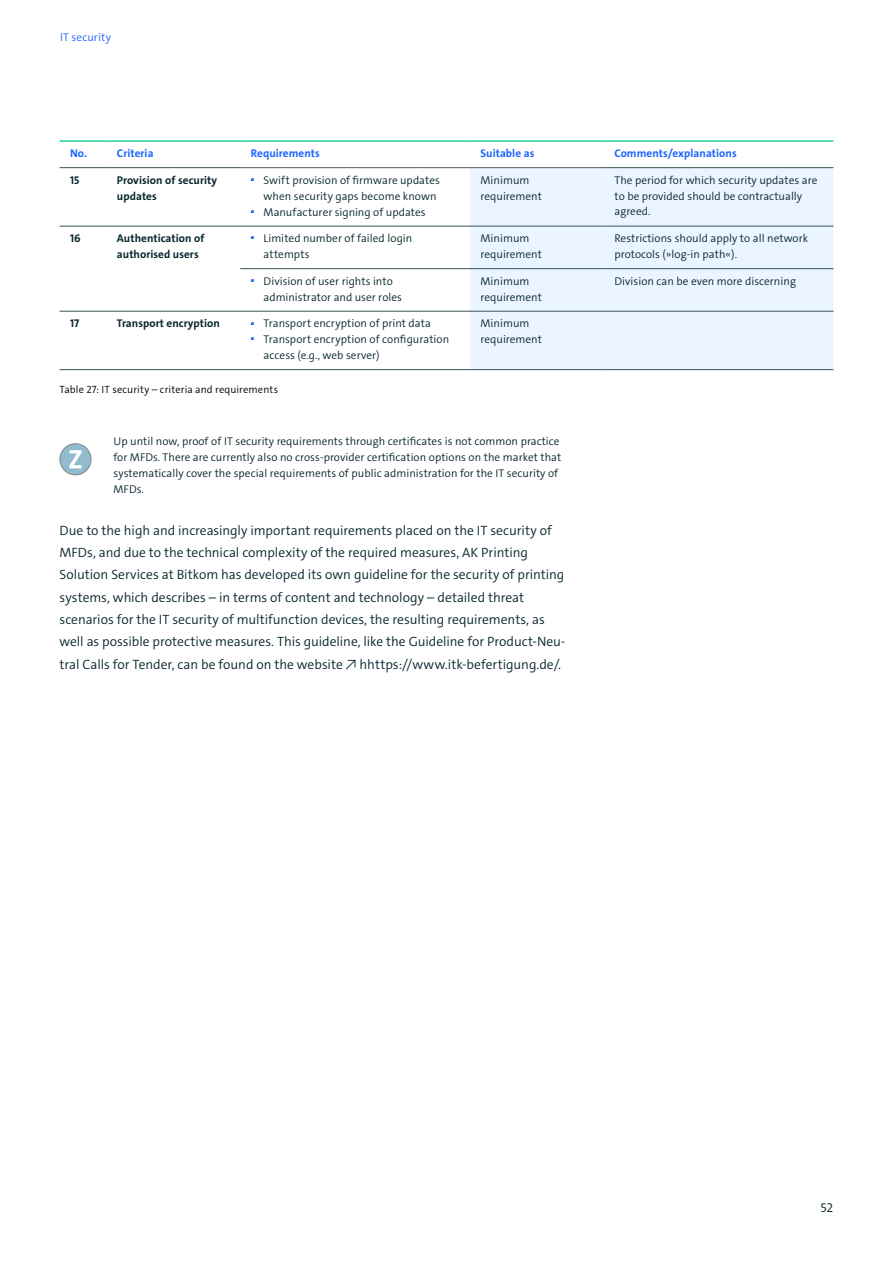
<style>
.page{position:relative;width:893px;height:1263px;background:#fff}
.page>*{position:absolute;margin:0;border:0;box-sizing:border-box;transform-origin:0 0}
.t1{font:300 13.5px/22.4px "The Sans C4 s";color:#07262d}
.t2{font:300 11.25px/15.9px "The Sans C4 s";letter-spacing:.005em;color:#07262d}
.t3{font:700 11.25px/15.9px "The Sans C4 s";letter-spacing:.005em;color:#07262d}
.t4{font:700 11.25px "The Sans C4 s";letter-spacing:.005em;color:#1964ff}
.t5{font:300 11.25px "The Sans C4 s";letter-spacing:.015em;color:#1964ff}
.t6{font:300 10.5px "The Sans C4 s";letter-spacing:.01em;color:#000}
.t7{font:300 4.2px "The Sans C4 s";color:#1964ff}
</style>
<div class="page">
<svg style="left:60px;top:168px;width:410px;height:143px"></svg>
<div style="left:470px;top:168px;width:363px;height:201px;background:#ebf5ff"></div>
<hr style="left:60px;top:226px;width:46px;height:1px;background:#395157">
<hr style="left:106px;top:226px;width:134px;height:1px;background:#395157">
<hr style="left:240px;top:226px;width:230px;height:1px;background:#395157">
<hr style="left:470px;top:226px;width:134px;height:1px;background:#395157">
<hr style="left:604px;top:226px;width:229px;height:1px;background:#395157">
<hr style="left:240px;top:268px;width:230px;height:1px;background:#395157">
<hr style="left:470px;top:268px;width:134px;height:1px;background:#395157">
<hr style="left:604px;top:268px;width:229px;height:1px;background:#395157">
<hr style="left:106px;top:311px;width:134px;height:1px;background:#395157">
<hr style="left:240px;top:311px;width:230px;height:1px;background:#395157">
<hr style="left:470px;top:311px;width:134px;height:1px;background:#395157">
<hr style="left:604px;top:311px;width:229px;height:1px;background:#395157">
<hr style="left:60px;top:369px;width:46px;height:1px;background:#395157">
<hr style="left:106px;top:369px;width:134px;height:1px;background:#395157">
<hr style="left:240px;top:369px;width:230px;height:1px;background:#395157">
<hr style="left:470px;top:369px;width:134px;height:1px;background:#395157">
<hr style="left:604px;top:369px;width:229px;height:1px;background:#395157">
<hr style="left:60px;top:140px;width:46px;height:2px;background:#28d296">
<hr style="left:106px;top:140px;width:134px;height:2px;background:#28d296">
<hr style="left:240px;top:140px;width:230px;height:2px;background:#28d296">
<hr style="left:470px;top:140px;width:134px;height:2px;background:#28d296">
<hr style="left:604px;top:140px;width:229px;height:2px;background:#28d296">
<hr style="left:60px;top:311px;width:46px;height:1px;background:#395157">
<hr style="left:60px;top:167px;width:46px;height:1px;background:#395157">
<hr style="left:106px;top:167px;width:134px;height:1px;background:#395157">
<hr style="left:604px;top:167px;width:229px;height:1px;background:#395157">
<hr style="left:240px;top:167px;width:230px;height:1px;background:#565655">
<hr style="left:470px;top:167px;width:134px;height:1px;background:#565655">
<svg style="left:60px;top:443px;width:32px;height:33px"></svg>
<p class="t5" style="left:60px;top:30px;width:53px">IT security</p>
<p class="t4" style="left:70px;top:146px;width:18px">No.</p>
<p class="t4" style="left:117px;top:146px;width:38px">Criteria</p>
<p class="t4" style="left:251px;top:146px;width:70px">Requirements</p>
<p class="t4" style="left:480px;top:146px;width:55px">Suitable as</p>
<p class="t4" style="left:614px;top:146px;width:124px">Comments/explanations</p>
<p class="t3" style="left:70px;top:172px;width:11px">15</p>
<p class="t3" style="left:117px;top:172px;width:102px">Provision of security updates</p>
<p class="t7" style="left:251px;top:177px;width:5px">◼</p>
<p class="t2" style="left:264px;top:172px;width:178px">Swift provision of firmware updates when security gaps become known</p>
<p class="t7" style="left:251px;top:209px;width:5px">◼</p>
<p class="t2" style="left:264px;top:204px;width:164px">Manufacturer signing of updates</p>
<p class="t2" style="left:480px;top:172px;width:63px">Minimum requirement</p>
<p class="t2" style="left:614px;top:172px;width:204px">The period for which security updates are to be provided should be contractually agreed.</p>
<p class="t3" style="left:70px;top:230px;width:12px">16</p>
<p class="t3" style="left:117px;top:230px;width:89px">Authentication of authorised users</p>
<p class="t7" style="left:251px;top:235px;width:5px">◼</p>
<p class="t2" style="left:264px;top:230px;width:150px">Limited number of failed login attempts</p>
<p class="t2" style="left:480px;top:230px;width:63px">Minimum requirement</p>
<p class="t2" style="left:614px;top:230px;width:195px">Restrictions should apply to all network protocols (»log-in path«).</p>
<p class="t7" style="left:251px;top:278px;width:5px">◼</p>
<p class="t2" style="left:264px;top:273px;width:140px">Division of user rights into administrator and user roles</p>
<p class="t2" style="left:480px;top:273px;width:63px">Minimum requirement</p>
<p class="t2" style="left:614px;top:273px;width:183px">Division can be even more discerning</p>
<p class="t3" style="left:70px;top:315px;width:11px">17</p>
<p class="t3" style="left:117px;top:315px;width:104px">Transport encryption</p>
<p class="t7" style="left:251px;top:320px;width:5px">◼</p>
<p class="t2" style="left:264px;top:315px;width:169px">Transport encryption of print data</p>
<p class="t7" style="left:251px;top:336px;width:5px">◼</p>
<p class="t2" style="left:264px;top:331px;width:187px">Transport encryption of configuration access (e.g., web server)</p>
<p class="t2" style="left:480px;top:315px;width:63px">Minimum requirement</p>
<p class="t6" style="left:60px;top:383px;width:220px">Table 27: IT security – criteria and requirements</p>
<p class="t2" style="left:114px;top:434px;width:449px">Up until now, proof of IT security requirements through certificates is not common practice for MFDs. There are currently also no cross-provider certification options on the market that systematically cover the special requirements of public administration for the IT security of MFDs.</p>
<p class="t1" style="left:60px;top:519px;width:507px">Due to the high and increasingly important requirements placed on the IT security of MFDs, and due to the technical complexity of the required measures, AK Printing Solution Services at Bitkom has developed its own guideline for the security of printing systems, which describes – in terms of content and technology – detailed threat scenarios for the IT security of multifunction devices, the resulting requirements, as well as possible protective measures. This guideline, like the Guideline for Product-Neu&shy;tral Calls for Tender, can be found on the website ↗ hhttps://www.itk-befertigung.de/.</p>
<p class="t1" style="left:820px;top:1196px;width:14px">52</p>
</div>
